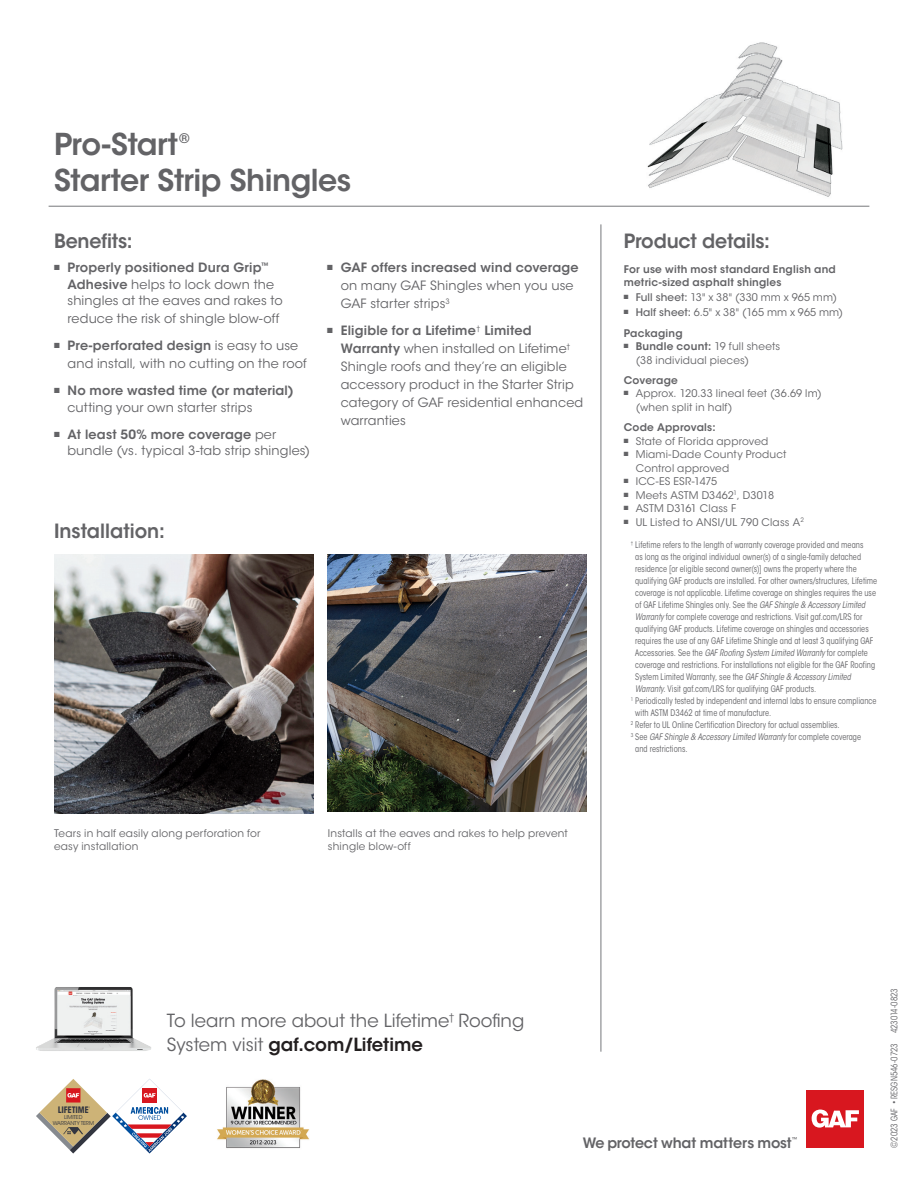
<style>
.page{position:relative;width:918px;height:1188px;background:#fff}
.page>*{position:absolute;margin:0;border:0;box-sizing:border-box;transform-origin:0 0}
.t1{font:600 30px "ITC Avant Garde Std";letter-spacing:-.015em;color:#636366}
.t2{font:600 19.5px "ITC Avant Garde Std";letter-spacing:-.01em;color:#636366}
.t3{font:18px/24px "ITC Avant Garde Std";color:#636366}
.t4{font:600 14.25px "ITC Avant Garde Std";letter-spacing:-.02em;color:#636366}
.t5{font:600 13.05px "ITC Avant Garde Std";color:#636366}
.t6{font:12.75px/18px "ITC Avant Garde Std";letter-spacing:.015em;color:#636366}
.t7{font:600 12.75px "ITC Avant Garde Std";letter-spacing:.015em;color:#636366}
.t8{font:10.5px/13.5px "ITC Avant Garde Std";letter-spacing:.02em;color:#636366}
.t9{font:600 10.5px/13.5px "ITC Avant Garde Std";letter-spacing:.025em;color:#636366}
.t10{font:condensed 9px "ITC Avant Garde Std";letter-spacing:.005em;color:#636366;scale:.93 1}
.t11{font:italic condensed 9px "ITC Avant Garde Std";color:#636366;scale:.93 1}
.t12{font:700 condensed 8.85px "ITC Avant Garde Std";letter-spacing:-.02em;color:#333640}
.t13{font:5.4px/5.8px "ITC Avant Garde Std";letter-spacing:-.025em;color:#333640;text-align:center}
.t14{font:500 5.4px "ITC Avant Garde Std";color:#636366}
.t15{font:500 1.95px "ITC Avant Garde Std";color:#333640}
.s1{font-weight:600}
.s2{font-weight:500}
.s3{font-style:italic}
.s4{font-style:normal}
.s5{font-weight:600;color:#231f20}
</style>
<div class="page">
<img style="left:647px;top:42px;width:196px;height:155px">
<hr style="left:601px;top:224px;width:1px;height:828px;background:#76787b">
<hr style="left:49px;top:206px;width:820px;height:1px;background:#76787b">
<div style="left:807px;top:1090px;width:57px;height:58px;background:#d8171f"></div>
<svg style="left:812px;top:1109px;width:47px;height:19px"></svg>
<img style="left:36px;top:987px;width:115px;height:64px">
<svg style="left:36px;top:1079px;width:151px;height:75px"></svg>
<img style="left:217px;top:1079px;width:92px;height:70px">
<img style="left:54px;top:554px;width:259px;height:259px">
<img style="left:328px;top:554px;width:259px;height:258px">
<h1 class="t1" style="left:54px;top:132px;width:126px">Pro-Start</h1>
<h3 class="t5" style="left:179px;top:133px;width:12px">®</h3>
<h1 class="t1" style="left:54px;top:168px;width:299px">Starter Strip Shingles</h1>
<h2 class="t2" style="left:54px;top:233px;width:80px">Benefits:</h2>
<h2 class="t2" style="left:624px;top:233px;width:148px">Product details:</h2>
<h3 class="t6" style="left:67px;top:261px;width:217px;line-height:16.5px"><span class="s1">Properly positioned Dura Grip</span><sup>™<br></sup><span class="s1">Adhesive</span> helps to lock down the shingles at the eaves and rakes to</h3>
<h3 class="t6" style="left:67px;top:306px;width:232px;line-height:27px">reduce the risk of shingle blow-off<br><span class="s1">Pre-perforated design</span> is easy to use</h3>
<h3 class="t6" style="left:67px;top:356px;width:241px">and install, with no cutting on the roof</h3>
<h3 class="t7" style="left:67px;top:386px;width:228px">No more wasted time (or material)</h3>
<h3 class="t6" style="left:67px;top:395px;width:210px;line-height:27px">cutting your own starter strips<br><span class="s1">At least 50% more coverage</span> per</h3>
<h3 class="t6" style="left:67px;top:443px;width:244px">bundle (vs. typical 3-tab strip shingles)</h3>
<h2 class="t2" style="left:54px;top:524px;width:112px">Installation:</h2>
<h3 class="t7" style="left:341px;top:263px;width:239px">GAF offers increased wind coverage</h3>
<h3 class="t6" style="left:341px;top:278px;width:234px">on many GAF Shingles when you use<br>GAF starter strips<sup>3</sup></h3>
<h3 class="t6" style="left:341px;top:323px;width:244px"><span class="s1">Eligible for a Lifetime</span><sup>†</sup> <span class="s1">Limited<br>Warranty</span> when installed on Lifetime<sup>†<br></sup>Shingle roofs and they’re an eligible accessory product in the Starter Strip category of GAF residential enhanced warranties</h3>
<p class="t8" style="left:54px;top:827px;width:208px">Tears in half easily along perforation for easy installation</p>
<p class="t8" style="left:328px;top:827px;width:242px">Installs at the eaves and rakes to help prevent shingle blow-off</p>
<p class="t9" style="left:624px;top:263px;width:214px">For use with most standard English and metric-sized asphalt shingles</p>
<p class="t8" style="left:636px;top:291px;width:209px;line-height:15px"><span class="s2">Full sheet:</span> 13" x 38" (330 mm x 965 mm)<br><span class="s2">Half sheet:</span> 6.5" x 38" (165 mm x 965 mm)</p>
<p class="t8" style="left:636px;top:327px;width:146px;text-indent:-12px"><span class="s1">Packaging<br>Bundle count:</span> 19 full sheets (38 individual pieces)</p>
<p class="t9" style="left:624px;top:374px;width:56px">Coverage</p>
<p class="t8" style="left:636px;top:388px;width:188px">Approx. 120.33 lineal feet (36.69 lm) (when split in half)</p>
<p class="t9" style="left:624px;top:422px;width:93px">Code Approvals:</p>
<p class="t8" style="left:636px;top:435px;width:170px">State of Florida approved<br>Miami-Dade County Product<br>Control approved<br>ICC-ES ESR-1475<br>Meets ASTM D3462<sup>1</sup>, D3018<br>ASTM D3161 Class F<br>UL Listed to ANSI/UL 790 Class A<sup>2</sup></p>
<p class="t10" style="left:631px;top:541px;width:252px"><sup>†</sup> Lifetime refers to the length of warranty coverage provided and means</p>
<p class="t10" style="left:635px;top:553px;width:244px">as long as the original individual owner(s) of a single-family detached</p>
<p class="t10" style="left:635px;top:565px;width:240px">residence [or eligible second owner(s)] owns the property where the</p>
<p class="t10" style="left:635px;top:577px;width:262px">qualifying GAF products are installed. For other owners/structures, Lifetime</p>
<p class="t10" style="left:635px;top:589px;width:260px">coverage is not applicable. Lifetime coverage on shingles requires the use</p>
<p class="t10" style="left:635px;top:601px;width:249px">of GAF Lifetime Shingles only. See the <span class="s3">GAF Shingle &amp; Accessory Limited</span></p>
<p class="t10" style="left:635px;top:613px;width:246px"><span class="s3">Warranty</span> for complete coverage and restrictions. Visit gaf.com/LRS for</p>
<p class="t10" style="left:635px;top:625px;width:253px">qualifying GAF products. Lifetime coverage on shingles and accessories</p>
<p class="t10" style="left:635px;top:637px;width:258px">requires the use of any GAF Lifetime Shingle and at least 3 qualifying GAF</p>
<p class="t11" style="left:635px;top:649px;width:252px"><span class="s4">Accessories. See the</span> GAF Roofing System Limited Warranty <span class="s4">for complete</span></p>
<p class="t10" style="left:635px;top:661px;width:260px">coverage and restrictions. For installations not eligible for the GAF Roofing</p>
<p class="t10" style="left:635px;top:673px;width:234px">System Limited Warranty, see the <span class="s3">GAF Shingle &amp; Accessory Limited</span></p>
<p class="t10" style="left:635px;top:685px;width:196px"><span class="s3">Warranty</span>. Visit gaf.com/LRS for qualifying GAF products.</p>
<p class="t10" style="left:631px;top:697px;width:266px"><sup>1</sup> Periodically tested by independent and internal labs to ensure compliance</p>
<p class="t10" style="left:635px;top:709px;width:148px">with ASTM D3462 at time of manufacture.</p>
<p class="t10" style="left:631px;top:721px;width:226px"><sup>2</sup> Refer to UL Online Certification Directory for actual assemblies.</p>
<p class="t11" style="left:631px;top:733px;width:249px"><sup>3</sup> <span class="s4">See</span> GAF Shingle &amp; Accessory Limited Warranty <span class="s4">for complete coverage</span></p>
<p class="t10" style="left:635px;top:745px;width:58px">and restrictions.</p>
<p class="t12" style="left:58px;top:1105px;width:33px">LIFETIME</p>
<p class="t13" style="left:53px;top:1115px;width:43px">LIMITED<br>WARRANTY TERM</p>
<p class="t15" style="left:89px;top:1107px;width:3px">†</p>
<h3 class="t3" style="left:167px;top:1011px;width:359px">To learn more about the Lifetime<sup>†</sup> Roofing<br>System visit <span class="s5">gaf.com/Lifetime</span></h3>
<h3 class="t4" style="left:583px;top:1134px;width:210px">We protect what matters most</h3>
<p class="t14" style="left:792px;top:1137px;width:7px">™</p>
<p class="t10" style="left:891px;top:1148px;width:173px;rotate:-90deg">©2023 GAF • RESGN546-0723 423014-0823</p>
</div>
